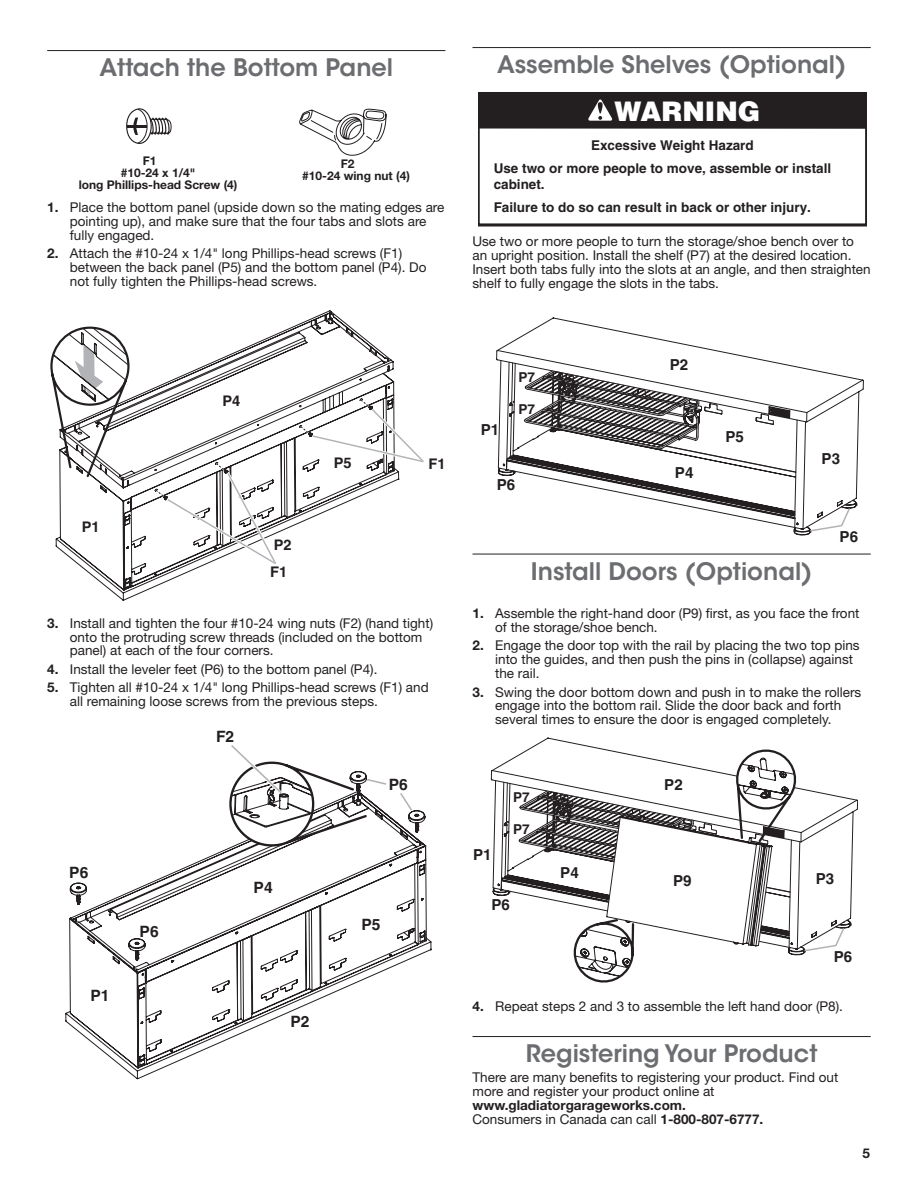
<style>
.page{position:relative;width:918px;height:1188px;background:#fff}
.page>*{position:absolute;margin:0;border:0;box-sizing:border-box;transform-origin:0 0}
.t1{font:900 27px "Helvetica";color:#fff}
.Heading_1_XC_Sub{font:600 24px "ITC Avant Garde Std";color:#6c6d70}
.t2{font:700 15.6px "Helvetica";color:#231f20}
.t3{font:700 15.15px "Helvetica";color:#231f20}
.t4{font:700 14.7px "Helvetica";color:#231f20}
.t5{font:700 13.65px "Helvetica";color:#231f20}
.Body{font:13.5px/13.8px "Helvetica Neue LT Std";color:#231f20}
.t6{font:700 13.5px/23.2px "Helvetica";color:#231f20}
.t7{font:700 13.5px "Helvetica Neue LT Std";color:#231f20}
.Table_Callouts{font:700 12px/12px "Helvetica Neue";color:#231f20}
.s1{font-weight:700}
</style>
<div class="page">
<hr style="left:47px;top:50px;width:398px;height:1px;background:#231f20">
<svg style="left:126px;top:108px;width:17px;height:32px"></svg>
<svg style="left:127px;top:109px;width:24px;height:34px"></svg>
<div style="left:126px;top:108px;width:26px;height:36px;border:1px solid #231f20;border-radius:50%"></div>
<svg style="left:131px;top:109px;width:41px;height:35px"></svg>
<hr style="left:127px;top:125px;width:20px;height:3px;background:#231f20">
<svg style="left:299px;top:108px;width:88px;height:48px"></svg>
<svg style="left:55px;top:310px;width:344px;height:291px"></svg>
<svg style="left:50px;top:325px;width:81px;height:154px"></svg>
<svg style="left:154px;top:462px;width:126px;height:106px"></svg>
<svg style="left:299px;top:398px;width:125px;height:67px"></svg>
<svg style="left:65px;top:938px;width:367px;height:141px"></svg>
<svg style="left:69px;top:810px;width:358px;height:179px"></svg>
<svg style="left:228px;top:745px;width:191px;height:103px"></svg>
<hr style="left:472px;top:47px;width:399px;height:1px;background:#231f20">
<hr style="left:472px;top:554px;width:399px;height:1px;background:#231f20">
<hr style="left:472px;top:1036px;width:399px;height:1px;background:#231f20">
<svg style="left:491px;top:737px;width:367px;height:246px"></svg>
<svg style="left:496px;top:317px;width:368px;height:216px"></svg>
<svg style="left:478px;top:92px;width:389px;height:134px"></svg>
<div style="left:478px;top:93px;width:388px;height:36px;background:#231f20"></div>
<svg style="left:588px;top:99px;width:25px;height:22px"></svg>
<h1 class="Heading_1_XC_Sub" style="left:100px;top:52px;width:295px">Attach the Bottom Panel</h1>
<p class="Table_Callouts" style="left:143px;top:154px;width:15px">F1</p>
<p class="Table_Callouts" style="left:121px;top:166px;width:76px">#10-24 x 1/4"</p>
<p class="Table_Callouts" style="left:79px;top:178px;width:160px">long Phillips-head Screw (4)</p>
<p class="Table_Callouts" style="left:302px;top:158px;width:109px;text-indent:39px">F2<br>#10-24 wing nut (4)</p>
<p class="Body" style="left:70px;top:200px;width:376px;text-indent:-23px"><span class="s1">1.</span> Place the bottom panel (upside down so the mating edges are pointing up), and make sure that the four tabs and slots are fully engaged.</p>
<p class="Body" style="left:70px;top:246px;width:358px;text-indent:-23px"><span class="s1">2.</span> Attach the #10-24 x 1/4" long Phillips-head screws (F1) between the back panel (P5) and the bottom panel (P4). Do not fully tighten the Phillips-head screws.</p>
<p class="t4" style="left:82px;top:518px;width:19px">P1</p>
<p class="t4" style="left:222px;top:392px;width:19px">P4</p>
<p class="t4" style="left:274px;top:536px;width:19px">P2</p>
<p class="t4" style="left:270px;top:563px;width:19px">F1</p>
<p class="t4" style="left:334px;top:454px;width:19px">P5</p>
<p class="t4" style="left:428px;top:455px;width:19px">F1</p>
<p class="Body" style="left:70px;top:616px;width:365px;text-indent:-23px"><span class="s1">3.</span> Install and tighten the four #10-24 wing nuts (F2) (hand tight) onto the protruding screw threads (included on the bottom panel) at each of the four corners.</p>
<p class="Body" style="left:47px;top:662px;width:332px"><span class="s1">4.</span> Install the leveler feet (P6) to the bottom panel (P4).</p>
<p class="Body" style="left:70px;top:680px;width:360px;text-indent:-23px"><span class="s1">5.</span> Tighten all #10-24 x 1/4" long Phillips-head screws (F1) and all remaining loose screws from the previous steps.</p>
<p class="t2" style="left:69px;top:863px;width:21px">P6</p>
<p class="t2" style="left:90px;top:986px;width:21px">P1</p>
<p class="t2" style="left:140px;top:922px;width:21px">P6</p>
<p class="t2" style="left:216px;top:727px;width:20px">F2</p>
<p class="t2" style="left:254px;top:878px;width:21px">P4</p>
<p class="t2" style="left:290px;top:1012px;width:21px">P2</p>
<p class="t2" style="left:389px;top:775px;width:21px">P6</p>
<p class="t2" style="left:361px;top:915px;width:21px">P5</p>
<h1 class="Heading_1_XC_Sub" style="left:497px;top:49px;width:351px">Assemble Shelves (Optional)</h1>
<p class="t1" style="left:614px;top:93px;width:148px">WARNING</p>
<p class="t6" style="left:494px;top:134px;width:339px;text-indent:97px">Excessive Weight Hazard<br>Use two or more people to move, assemble or install</p>
<p class="t6" style="left:494px;top:173px;width:319px">cabinet.<br>Failure to do so can result in back or other injury.</p>
<p class="Body" style="left:472px;top:234px;width:400px">Use two or more people to turn the storage/shoe bench over to an upright position. Install the shelf (P7) at the desired location.<br>Insert both tabs fully into the slots at an angle, and then straighten shelf to fully engage the slots in the tabs.</p>
<p class="t3" style="left:481px;top:421px;width:20px">P1</p>
<p class="t5" style="left:518px;top:369px;width:18px">P7</p>
<p class="t5" style="left:518px;top:401px;width:18px">P7</p>
<p class="t3" style="left:497px;top:476px;width:20px">P6</p>
<p class="t3" style="left:670px;top:355px;width:20px">P2</p>
<p class="t3" style="left:675px;top:464px;width:20px">P4</p>
<p class="t3" style="left:725px;top:428px;width:20px">P5</p>
<p class="t3" style="left:822px;top:449px;width:20px">P3</p>
<p class="t3" style="left:840px;top:528px;width:20px">P6</p>
<h1 class="Heading_1_XC_Sub" style="left:531px;top:556px;width:283px">Install Doors (Optional)</h1>
<p class="Body" style="left:495px;top:606px;width:366px;text-indent:-23px"><span class="s1">1.</span> Assemble the right-hand door (P9) first, as you face the front of the storage/shoe bench.</p>
<p class="Body" style="left:495px;top:639px;width:366px;text-indent:-23px"><span class="s1">2.</span> Engage the door top with the rail by placing the two top pins into the guides, and then push the pins in (collapse) against the rail.</p>
<p class="Body" style="left:472px;top:685px;width:390px;text-align:center"><span class="s1">3.</span> Swing the door bottom down and push in to make the rollers engage into the bottom rail. Slide the door back and forth several times to ensure the door is engaged completely.</p>
<p class="t3" style="left:473px;top:846px;width:20px">P1</p>
<p class="t5" style="left:513px;top:789px;width:18px">P7</p>
<p class="t5" style="left:513px;top:821px;width:18px">P7</p>
<p class="t3" style="left:492px;top:896px;width:20px">P6</p>
<p class="t3" style="left:560px;top:863px;width:20px">P4</p>
<p class="t3" style="left:664px;top:775px;width:20px">P2</p>
<p class="t3" style="left:673px;top:872px;width:20px">P9</p>
<p class="t3" style="left:816px;top:869px;width:20px">P3</p>
<p class="t3" style="left:834px;top:948px;width:20px">P6</p>
<p class="Body" style="left:472px;top:999px;width:372px"><span class="s1">4.</span> Repeat steps 2 and 3 to assemble the left hand door (P8).</p>
<h1 class="Heading_1_XC_Sub" style="left:526px;top:1038px;width:293px">Registering Your Product</h1>
<p class="Body" style="left:472px;top:1070px;width:367px">There are many benefits to registering your product. Find out more and register your product online at <span class="s1">www.gladiatorgarageworks.com.<br></span>Consumers in Canada can call <span class="s1">1-800-807-6777.</span></p>
<p class="t7" style="left:862px;top:1145px;width:9px">5</p>
</div>
